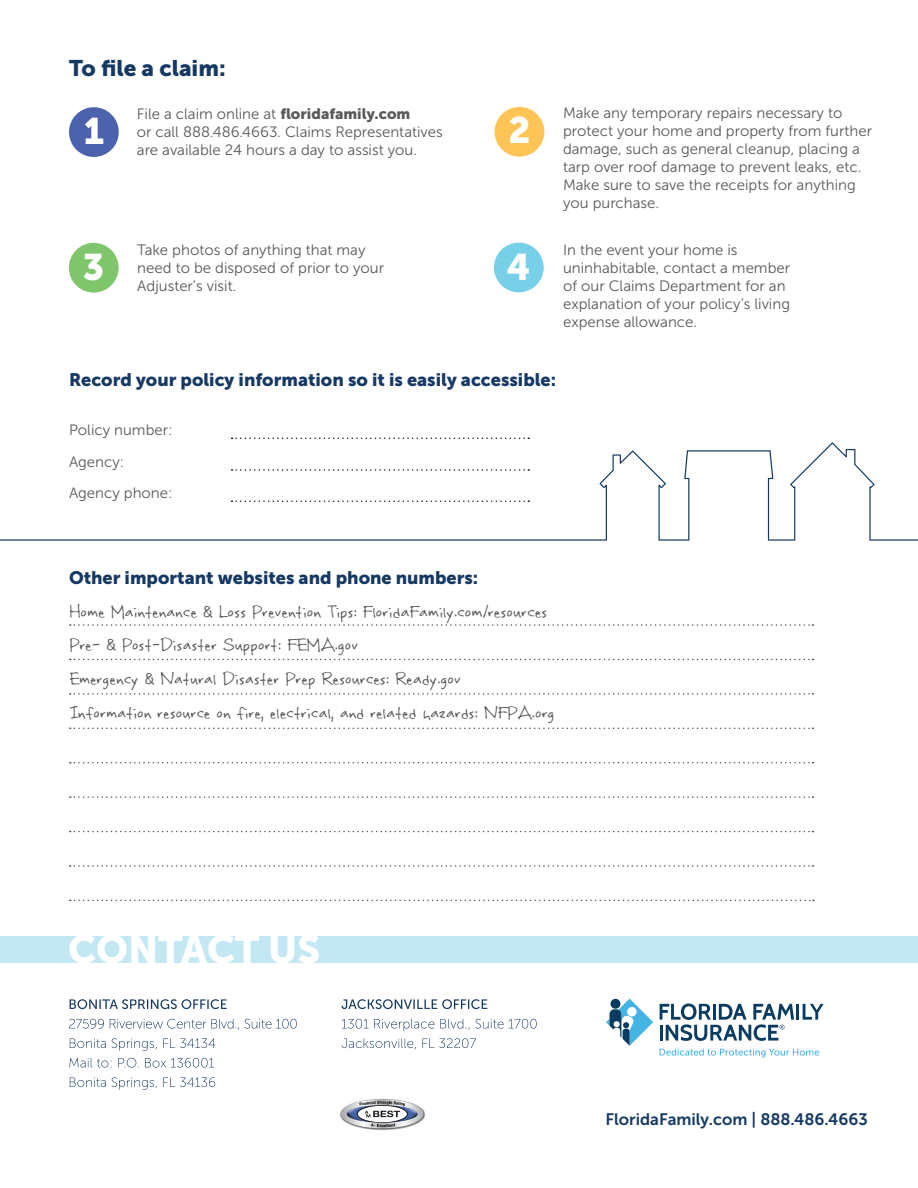
<style>
.page{position:relative;width:918px;height:1188px;background:#fff}
.page>*{position:absolute;margin:0;border:0;box-sizing:border-box;transform-origin:0 0}
.t1{font:39.15px "Museo Sans 900";color:#fff}
.t2{font:36.75px "Museo Sans 900";color:#fff}
.t3{font:22.5px "Museo Sans 900";color:#163963}
.t4{font:21px/33.8px "Rabiohead";color:#58595b}
.t5{font:18px "Museo Sans 900";color:#163963}
.t6{font:16.5px "Museo Sans 700";color:#163963}
.t7{font:15px/18px "Museo Sans 300";color:#58595b}
.s1{font-family:"Museo Sans 900"}
</style>
<div class="page">
<svg style="left:342px;top:1038px;width:134px;height:11px"></svg>
<svg style="left:342px;top:1019px;width:195px;height:12px"></svg>
<svg style="left:342px;top:999px;width:145px;height:10px"></svg>
<svg style="left:70px;top:1077px;width:145px;height:13px"></svg>
<svg style="left:69px;top:1058px;width:145px;height:10px"></svg>
<svg style="left:70px;top:1038px;width:145px;height:13px"></svg>
<svg style="left:69px;top:1019px;width:228px;height:11px"></svg>
<svg style="left:70px;top:999px;width:157px;height:10px"></svg>
<svg style="left:0;top:442px;width:918px;height:99px"></svg>
<div style="left:69px;top:107px;width:50px;height:50px;background:#4c62ad;border-radius:50%"></div>
<div style="left:69px;top:243px;width:50px;height:50px;background:#7ec56c;border-radius:50%"></div>
<div style="left:494px;top:243px;width:50px;height:49px;background:#77d0e8;border-radius:50%"></div>
<svg style="left:660px;top:1004px;width:164px;height:37px"></svg>
<svg style="left:606px;top:999px;width:47px;height:47px"></svg>
<svg style="left:660px;top:1049px;width:159px;height:9px"></svg>
<svg style="left:232px;top:438px;width:297px;height:1px"></svg>
<svg style="left:232px;top:469px;width:297px;height:2px"></svg>
<svg style="left:232px;top:501px;width:297px;height:1px"></svg>
<svg style="left:70px;top:728px;width:743px;height:1px"></svg>
<svg style="left:70px;top:796px;width:743px;height:2px"></svg>
<svg style="left:70px;top:900px;width:744px;height:1px"></svg>
<svg style="left:70px;top:831px;width:743px;height:1px"></svg>
<svg style="left:70px;top:865px;width:743px;height:2px"></svg>
<svg style="left:70px;top:762px;width:743px;height:1px"></svg>
<div style="left:0;top:936px;width:918px;height:27px;background:#c3e8f3"></div>
<div style="left:495px;top:107px;width:49px;height:50px;background:#fec455;border-radius:50%"></div>
<svg style="left:70px;top:624px;width:743px;height:2px"></svg>
<svg style="left:70px;top:693px;width:743px;height:2px"></svg>
<svg style="left:70px;top:659px;width:743px;height:1px"></svg>
<img style="left:340px;top:1111px;width:85px;height:19px">
<svg style="left:341px;top:1099px;width:83px;height:29px"></svg>
<h3 class="t3" style="left:69px;top:56px;width:158px">To file a claim:</h3>
<h2 class="t2" style="left:84px;top:111px;width:22px">1</h2>
<h2 class="t2" style="left:83px;top:246px;width:23px">3</h2>
<p class="t7" style="left:137px;top:105px;width:307px">File a claim online at <span class="s1">floridafamily.com<br></span>or call 888.486.4663. Claims Representatives are available 24 hours a day to assist you.</p>
<p class="t7" style="left:137px;top:241px;width:248px">Take photos of anything that may need to be disposed of prior to your</p>
<p class="t7" style="left:137px;top:277px;width:101px">Adjuster’s visit.</p>
<h2 class="t2" style="left:508px;top:109px;width:24px">2</h2>
<h2 class="t2" style="left:507px;top:246px;width:25px">4</h2>
<p class="t7" style="left:563px;top:104px;width:311px">Make any temporary repairs necessary to protect your home and property from further damage, such as general cleanup, placing a tarp over roof damage to prevent leaks, etc.<br>Make sure to save the receipts for anything you purchase.</p>
<p class="t7" style="left:563px;top:241px;width:229px">In the event your home is uninhabitable, contact a member of our Claims Department for an explanation of your policy’s living expense allowance.</p>
<p class="t5" style="left:69px;top:369px;width:489px">Record your policy information so it is easily accessible:</p>
<p class="t7" style="left:69px;top:414px;width:105px;line-height:31.5px">Policy number:<br>Agency:<br>Agency phone:</p>
<p class="t5" style="left:69px;top:567px;width:411px">Other important websites and phone numbers:</p>
<p class="t4" style="left:69px;top:594px;width:487px">Home Maintenance &amp; Loss Prevention Tips: FloridaFamily.com/resources Pre- &amp; Post-Disaster Support: FEMA.gov<br>Emergency &amp; Natural Disaster Prep Resources: Ready.gov<br>Information resource on fire, electrical, and related hazards: NFPA.org</p>
<h1 class="t1" style="left:68px;top:927px;width:254px">CONTACT US</h1>
<p class="t6" style="left:606px;top:1111px;width:264px">FloridaFamily.com | 888.486.4663</p>
</div>
